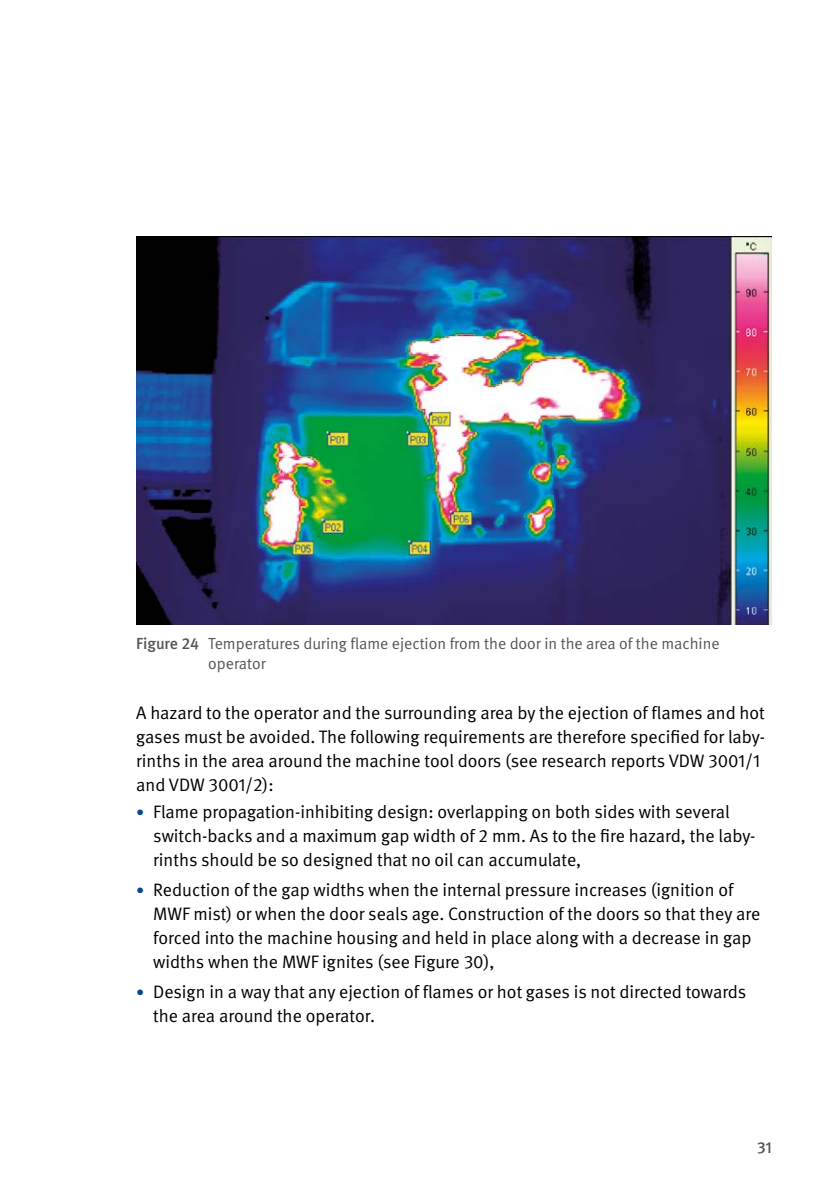
<style>
.page{position:relative;width:840px;height:1191px;background:#fff}
.page>*{position:absolute;margin:0;border:0;box-sizing:border-box;transform-origin:0 0}
.t1{font:18px/24.2px "DGUV Meta";color:#000}
.t2{font:16px/20px "DGUV Meta";color:#565656}
.t3{font:500 16px "DGUV Meta";color:#565656}
.s1{font-weight:500}
.s2{font-size:16px;color:#004993}
</style>
<div class="page">
<img style="left:136px;top:236px;width:635px;height:388px">
<p class="t2" style="left:208px;top:634px;width:512px;text-indent:-72px"><span class="s1">Figure 24</span> Temperatures during flame ejection from the door in the area of the machine operator</p>
<p class="t1" style="left:136px;top:701px;width:630px">A hazard to the operator and the surrounding area by the ejection of flames and hot gases must be avoided. The following requirements are therefore specified for laby&shy;rinths in the area around the machine tool doors (see research reports VDW 3001/1 and VDW 3001/2):</p>
<p class="t1" style="left:153px;top:800px;width:603px;text-indent:-17px"><span class="s2">•</span> Flame propagation-inhibiting design: overlapping on both sides with several switch-backs and a maximum gap width of 2 mm. As to the fire hazard, the laby&shy;rinths should be so designed that no oil can accumulate,</p>
<p class="t1" style="left:153px;top:878px;width:608px;text-indent:-17px"><span class="s2">•</span> Reduction of the gap widths when the internal pressure increases (ignition of MWF mist) or when the door seals age. Construction of the doors so that they are forced into the machine housing and held in place along with a decrease in gap widths when the MWF ignites (see Figure 30),</p>
<p class="t1" style="left:153px;top:980px;width:594px;text-indent:-17px"><span class="s2">•</span> Design in a way that any ejection of flames or hot gases is not directed towards the area around the operator.</p>
<p class="t3" style="left:756px;top:1137px;width:16px">31</p>
</div>
